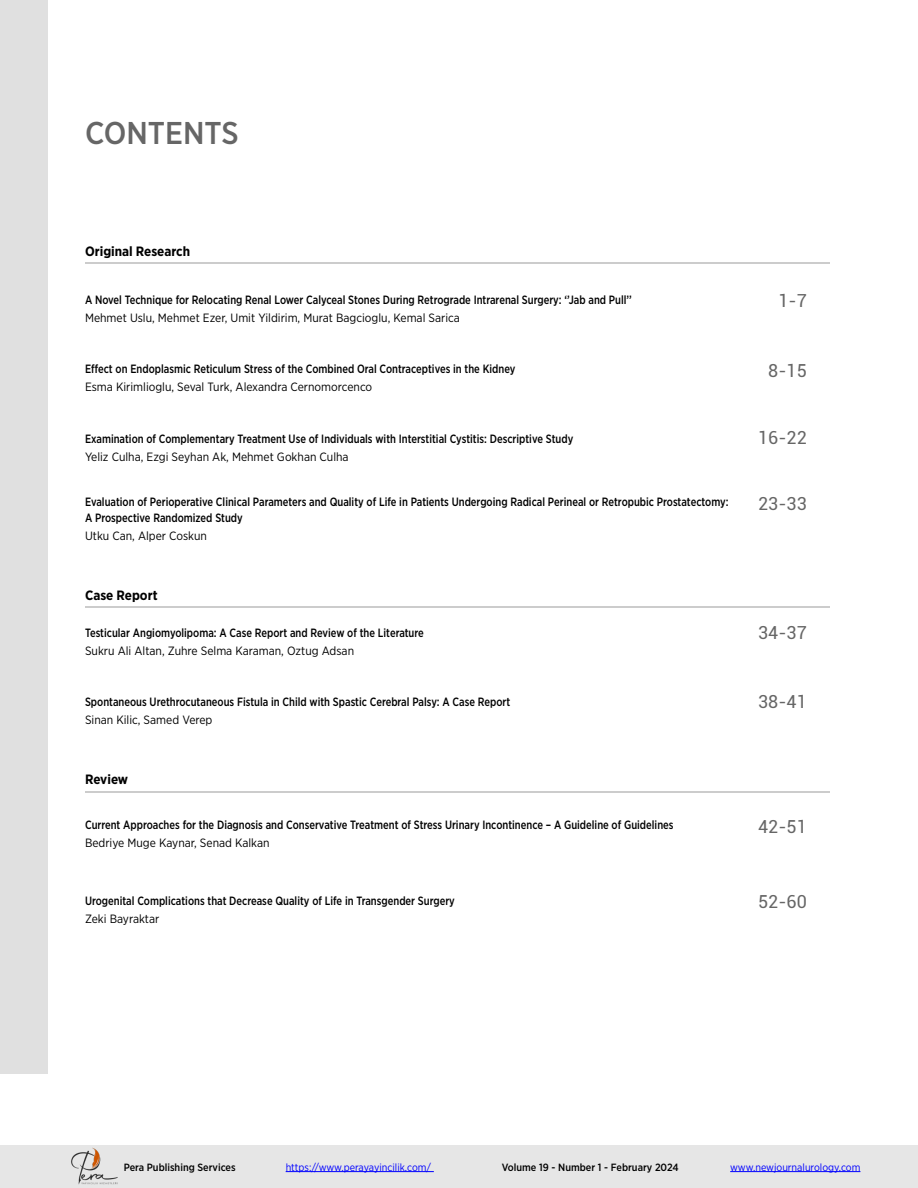
<style>
.page{position:relative;width:918px;height:1188px;background:#fff}
.page>*{position:absolute;margin:0;border:0;box-sizing:border-box;transform-origin:0 0}
.t1{font:500 31.5px "Gotham Narrow";color:#666}
.t2{font:18px "Roboto";color:#666}
.t3{font:700 13.5px "Gotham Narrow";color:#000}
.t4{font:500 12px/16.5px "Gotham Narrow";color:#000;scale:.9 1}
.t5{font:12px "Gotham Narrow";color:#000}
.t6{font:10.5px "Gotham Narrow";color:#00f}
.t7{font:500 10.5px "Gotham Narrow";color:#000}
</style>
<div class="page">
<div style="left:0;top:0;width:48px;height:1074px;background:#e0e0e0"></div>
<hr style="left:85px;top:262px;width:744px;height:2px;background:#ccc">
<hr style="left:85px;top:606px;width:744px;height:2px;background:#ccc">
<hr style="left:85px;top:791px;width:744px;height:1px;background:#ccc">
<div style="left:0;top:1145px;width:918px;height:43px;background:#e6e6e6"></div>
<hr style="left:286px;top:1171px;width:148px;height:1px;background:#00f">
<hr style="left:730px;top:1171px;width:130px;height:1px;background:#00f">
<img style="left:71px;top:1147px;width:47px;height:38px">
<h1 class="t1" style="left:85px;top:113px;width:155px">CONTENTS</h1>
<p class="t3" style="left:85px;top:242px;width:107px">Original Research</p>
<p class="t4" style="left:85px;top:291px;width:609px">A Novel Technique for Relocating Renal Lower Calyceal Stones During Retrograde Intrarenal Surgery: ‘’Jab and Pull’’</p>
<p class="t5" style="left:85px;top:310px;width:376px">Mehmet Uslu, Mehmet Ezer, Umit Yildirim, Murat Bagcioglu, Kemal Sarica</p>
<p class="t4" style="left:85px;top:361px;width:480px">Effect on Endoplasmic Reticulum Stress of the Combined Oral Contraceptives in the Kidney</p>
<p class="t5" style="left:85px;top:379px;width:289px">Esma Kirimlioglu, Seval Turk, Alexandra Cernomorcenco</p>
<p class="t4" style="left:85px;top:430px;width:544px">Examination of Complementary Treatment Use of Individuals with Interstitial Cystitis: Descriptive Study</p>
<p class="t5" style="left:85px;top:449px;width:265px">Yeliz Culha, Ezgi Seyhan Ak, Mehmet Gokhan Culha</p>
<p class="t4" style="left:85px;top:493px;width:717px">Evaluation of Perioperative Clinical Parameters and Quality of Life in Patients Undergoing Radical Perineal or Retropubic Prostatectomy:<br>A Prospective Randomized Study</p>
<p class="t5" style="left:85px;top:529px;width:123px">Utku Can, Alper Coskun</p>
<p class="t3" style="left:85px;top:587px;width:74px">Case Report</p>
<p class="t4" style="left:85px;top:624px;width:378px">Testicular Angiomyolipoma: A Case Report and Review of the Literature</p>
<p class="t5" style="left:85px;top:643px;width:271px">Sukru Ali Altan, Zuhre Selma Karaman, Oztug Adsan</p>
<p class="t4" style="left:85px;top:694px;width:474px">Spontaneous Urethrocutaneous Fistula in Child with Spastic Cerebral Palsy: A Case Report</p>
<p class="t5" style="left:85px;top:713px;width:129px">Sinan Kilic, Samed Verep</p>
<p class="t3" style="left:85px;top:771px;width:45px">Review</p>
<p class="t4" style="left:85px;top:817px;width:655px">Current Approaches for the Diagnosis and Conservative Treatment of Stress Urinary Incontinence – A Guideline of Guidelines</p>
<p class="t5" style="left:85px;top:836px;width:186px">Bedriye Muge Kaynar, Senad Kalkan</p>
<p class="t4" style="left:85px;top:892px;width:412px">Urogenital Complications that Decrease Quality of Life in Transgender Surgery</p>
<p class="t5" style="left:85px;top:911px;width:76px">Zeki Bayraktar</p>
<h2 class="t2" style="left:778px;top:288px;width:30px">1-7</h2>
<h2 class="t2" style="left:768px;top:358px;width:40px">8-15</h2>
<h2 class="t2" style="left:758px;top:425px;width:50px">16-22</h2>
<h2 class="t2" style="left:758px;top:491px;width:50px">23-33</h2>
<h2 class="t2" style="left:758px;top:620px;width:50px">34-37</h2>
<h2 class="t2" style="left:758px;top:689px;width:50px">38-41</h2>
<h2 class="t2" style="left:758px;top:814px;width:50px">42-51</h2>
<h2 class="t2" style="left:758px;top:889px;width:50px">52-60</h2>
<p class="t7" style="left:124px;top:1160px;width:114px">Pera Publishing Services</p>
<p class="t6" style="left:286px;top:1160px;width:147px">https://www.perayayincilik.com/</p>
<p class="t7" style="left:502px;top:1160px;width:179px">Volume 19 - Number 1 - February 2024</p>
<p class="t6" style="left:730px;top:1160px;width:132px">www.newjournalurology.com</p>
</div>
